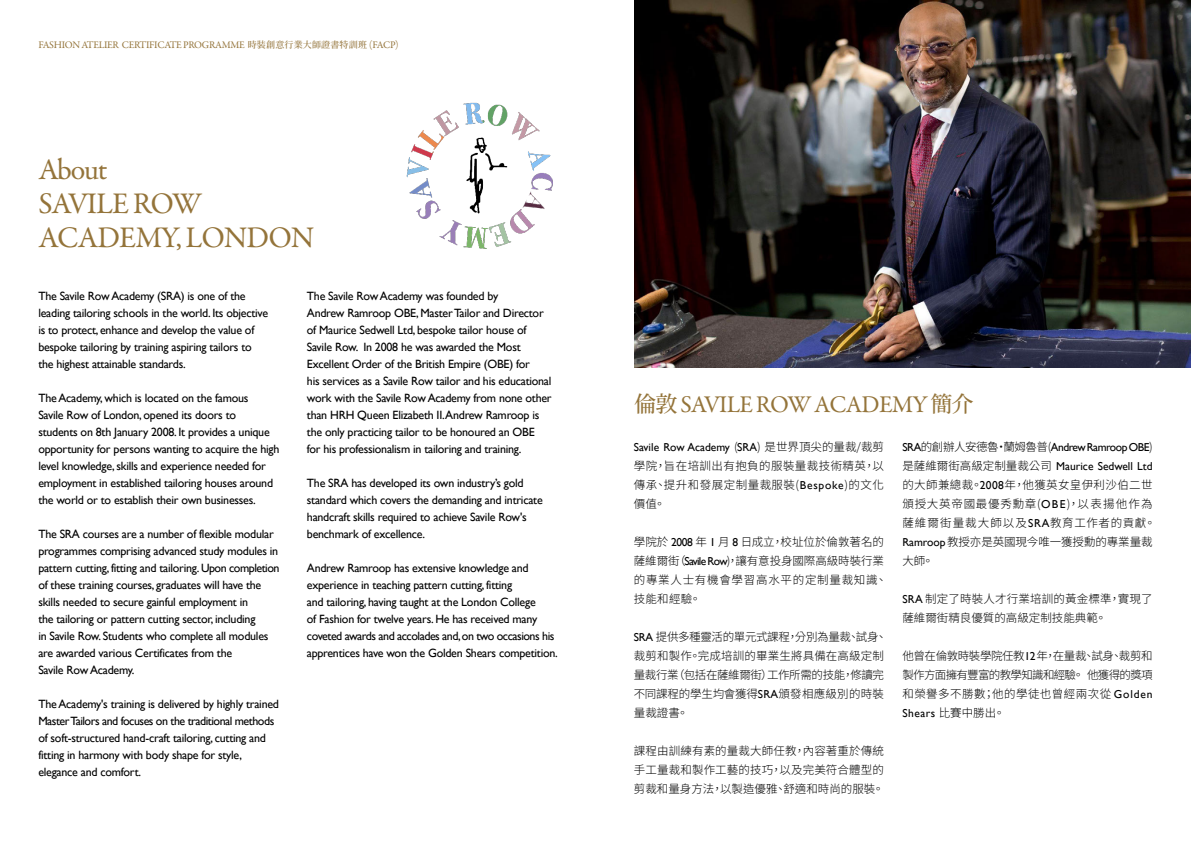
<style>
.page{position:relative;width:1191px;height:842px;background:#fff}
.page>*{position:absolute;margin:0;border:0;box-sizing:border-box;transform-origin:0 0}
.t1{font:30.1px/34.2px "Garamond Premr Pro";letter-spacing:-.03em;color:#94743a}
.t2{font:24.1px "Garamond Premr Pro";letter-spacing:-.03em;color:#94743a}
.t3{font:12px/17px "Gill Sans";letter-spacing:-.02em;color:#000}
.t4{font:300 11.5px/19px "Noto Sans TC";letter-spacing:.01em;color:#000;text-align:justify}
.t5{font:300 11.5px/19px "Noto Sans TC";letter-spacing:-.02em;color:#000}
.t6{font:300 11.5px/19px "Noto Sans TC";letter-spacing:.03em;color:#000}
.t7{font:11.5px/19px "Gill Sans";letter-spacing:-.03em;color:#000}
.t8{font:11.5px "Gill Sans";color:#000}
.t9{font:300 11.5px/19px "Noto Sans TC";letter-spacing:.065em;color:#000}
.t10{font:10.1px "Garamond Premr Pro";letter-spacing:-.03em;color:#94743a}
.s1{font-family:"Noto Serif CJ Kjp";font-weight:500;font-size:9px}
.s2{font-family:"Noto Serif CJ Kjp";font-weight:500;font-size:22.1px}
.s3{font-family:"Noto Sans TC";font-weight:300}
.s4{font-family:"Gill Sans";font-weight:400}
</style>
<div class="page">
<img style="left:635px;top:0;width:556px;height:367px">
<img style="left:406px;top:102px;width:147px;height:147px">
<p class="t10" style="left:38px;top:39px;width:362px">FASHION ATELIER CERTIFICATE PROGRAMME <span class="s1">時裝創意行業大師證書特訓班</span> (FACP)</p>
<h1 class="t1" style="left:38px;top:153px;width:277px">About<br>SAVILE ROW<br>ACADEMY, LONDON</h1>
<p class="t3" style="left:38px;top:288px;width:231px">The Savile Row Academy (SRA) is one of the leading tailoring schools in the world. Its objective is to protect, enhance and develop the value of bespoke tailoring by training aspiring tailors to the highest attainable standards.</p>
<p class="t3" style="left:38px;top:390px;width:242px">The Academy, which is located on the famous<br>Savile Row of London, opened its doors to<br>students on 8th January 2008. It provides a unique opportunity for persons wanting to acquire the high level knowledge, skills and experience needed for employment in established tailoring houses around the world or to establish their own businesses.</p>
<p class="t3" style="left:38px;top:526px;width:243px">The SRA courses are a number of flexible modular programmes comprising advanced study modules in pattern cutting, fitting and tailoring. Upon completion of these training courses, graduates will have the skills needed to secure gainful employment in<br>the tailoring or pattern cutting sector, including<br>in Savile Row. Students who complete all modules are awarded various Certificates from the<br>Savile Row Academy.</p>
<p class="t3" style="left:38px;top:696px;width:242px">The Academy's training is delivered by highly trained Master Tailors and focuses on the traditional methods of soft-structured hand-craft tailoring, cutting and fitting in harmony with body shape for style, elegance and comfort.</p>
<p class="t3" style="left:307px;top:288px;width:246px">The Savile Row Academy was founded by<br>Andrew Ramroop OBE, Master Tailor and Director of Maurice Sedwell Ltd, bespoke tailor house of Savile Row. In 2008 he was awarded the Most Excellent Order of the British Empire (OBE) for<br>his services as a Savile Row tailor and his educational work with the Savile Row Academy from none other than HRH Queen Elizabeth II.Andrew Ramroop is the only practicing tailor to be honoured an OBE<br>for his professionalism in tailoring and training.</p>
<p class="t3" style="left:307px;top:475px;width:237px">The SRA has developed its own industry’s gold standard which covers the demanding and intricate handcraft skills required to achieve Savile Row's benchmark of excellence.</p>
<p class="t3" style="left:307px;top:560px;width:252px">Andrew Ramroop has extensive knowledge and experience in teaching pattern cutting, fitting<br>and tailoring, having taught at the London College<br>of Fashion for twelve years. He has received many coveted awards and accolades and, on two occasions his apprentices have won the Golden Shears competition.</p>
<h2 class="t2" style="left:634px;top:390px;width:341px"><span class="s2">倫敦</span>SAVILE ROW ACADEMY <span class="s2">簡介</span></h2>
<p class="t8" style="left:634px;top:441px;width:252px">Savile Row Academy <span class="s3">(</span>SRA<span class="s3">) 是世界頂尖的量裁/裁剪</span></p>
<p class="t4" style="left:634px;top:457px;width:252px">學院，旨在培訓出有抱負的服裝量裁技術精英，以傳承、提升和發展定制量裁服裝(<span class="s4">Bespoke</span>)的文化價值。</p>
<p class="t4" style="left:634px;top:533px;width:252px">學院於 <span class="s4">2008</span> 年 <span class="s4">1</span> 月 <span class="s4">8</span> 日成立，校址位於倫敦著名的薩維爾街（<span class="s4">SavileRow</span>，讓有意投身國際高級時裝行業</p>
<p class="t9" style="left:634px;top:552px;width:255px;text-indent:93px">)<br>的專業人士有機會學習高水平的定制量裁知識、技能和經驗。</p>
<p class="t5" style="left:634px;top:628px;width:254px"><span class="s4">SRA</span> 提供多種靈活的單元式課程，分別為量裁、試身、裁剪和製作。完成培訓的畢業生將具備在高級定制量裁行業（包括在薩維爾街）工作所需的技能，修讀完不同課程的學生均會獲得<span class="s4">SRA</span>頒發相應級別的時裝量裁證書。</p>
<p class="t4" style="left:634px;top:742px;width:252px">課程由訓練有素的量裁大師任教，內容著重於傳統手工量裁和製作工藝的技巧，以及完美符合體型的剪裁和量身方法，以製造優雅、舒適和時尚的服裝。</p>
<p class="t7" style="left:902px;top:438px;width:252px">SRA<span class="s3">的創辦人安德魯·蘭姆魯普(</span>AndrewRamroop OBE<span class="s3">)是薩維爾街高級定制量裁公司</span> Maurice Sedwell Ltd</p>
<p class="t6" style="left:902px;top:476px;width:255px">的大師兼總裁。<span class="s4">2008</span>年，他獲英女皇伊利沙伯二世頒授大英帝國最優秀勳章(<span class="s4">OBE</span>)，以表揚他作為薩維爾街量裁大師以及<span class="s4">SRA</span>教育工作者的貢獻。<br><span class="s4">Ramroop</span>教授亦是英國現今唯一獲授勳的專業量裁大師。</p>
<p class="t4" style="left:902px;top:590px;width:252px"><span class="s4">SRA</span> 制定了時裝人才行業培訓的黃金標準，實現了薩維爾街精良優質的高級定制技能典範。</p>
<p class="t4" style="left:902px;top:647px;width:252px">他曾在倫敦時裝學院任教<span class="s4">12</span>年，在量裁、試身、裁剪和製作方面擁有豐富的教學知識和經驗。 他獲得的獎項和榮譽多不勝數；他的學徒也曾經兩次從 <span class="s4">Golden</span></p>
<p class="t8" style="left:902px;top:707px;width:104px">Shears <span class="s3">比賽中勝出。</span></p>
</div>
